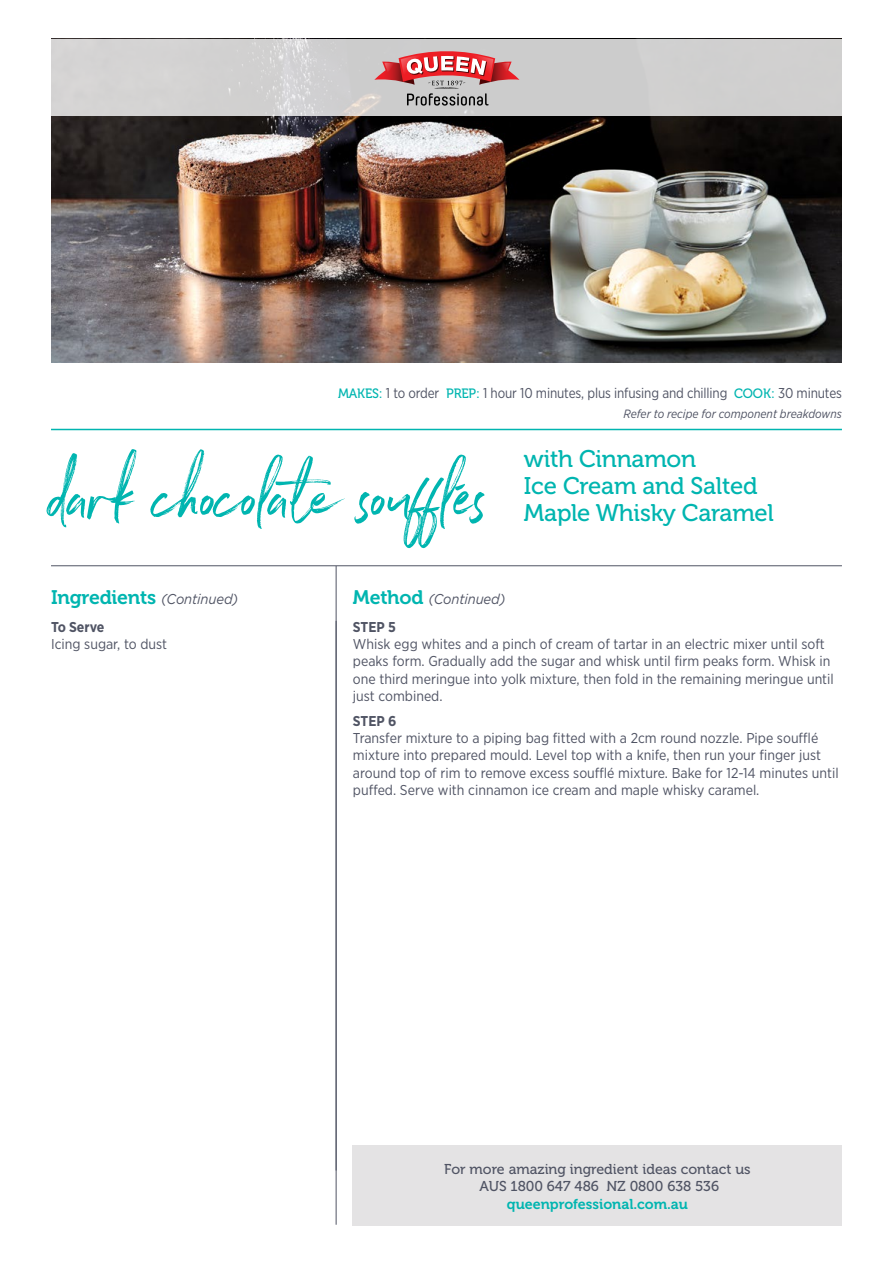
<style>
.page{position:relative;width:893px;height:1263px;background:#fff}
.page>*{position:absolute;margin:0;border:0;box-sizing:border-box;transform-origin:0 0}
.t1{font:93px "Northwell Alt";letter-spacing:-.01em;color:#00b5b0;scale:.92 1}
.t2{font:24px/27px "Museo 500";letter-spacing:-.01em;color:#00b5b0}
.t3{font:19.5px "Museo 700";letter-spacing:-.01em;color:#00b5b0}
.t4{font:14.25px/17.1px "Gotham Narrow";color:#505464}
.t5{font:14.25px "Gotham Narrow";color:#505464;scale:.95 1}
.t6{font:14.25px/17.1px "Museo 500";color:#505464;text-align:center}
.t7{font:14.25px "Museo 700";color:#00b5b0}
.t8{font:700 14.25px "Gotham Narrow";color:#505464}
.t9{font:italic 14.25px "Gotham";letter-spacing:-.01em;color:#505464;scale:.92 1}
.t10{font:italic 12px "Gotham Narrow";color:#505464}
.s1{font-family:"Museo 500";font-size:13.5px;color:#00b5b0}
.s2{font-size:79.05px}
.s3{font-family:"Gotham";font-style:italic;font-size:14.25px;color:#505464}
.s4{font-family:"Museo 700";font-style:normal;font-size:19.5px;color:#00b5b0}
</style>
<div class="page">
<img style="left:51px;top:116px;width:791px;height:246px">
<hr style="left:51px;top:429px;width:791px;height:1px;background:#00b5b0">
<div style="left:51px;top:39px;width:791px;height:77px;background:#d0d0cf"></div>
<svg style="left:374px;top:51px;width:145px;height:55px"></svg>
<hr style="left:51px;top:565px;width:791px;height:1px;background:#505464">
<hr style="left:336px;top:566px;width:1px;height:604px;background:#505464">
<hr style="left:336px;top:621px;width:1px;height:604px;background:#505464">
<div style="left:353px;top:1145px;width:489px;height:80px;background:#e4e3e4"></div>
<p class="t5" style="left:338px;top:384px;width:532px"><span class="s1">MAKES:</span> 1 to order <span class="s1">PREP:</span> 1 hour 10 minutes, plus infusing and chilling <span class="s1">COOK:</span> 30 minutes</p>
<p class="t10" style="left:623px;top:406px;width:220px">Refer to recipe for component breakdowns</p>
<h1 class="t1" style="left:51px;top:428px;width:479px"><span class="s2">d</span>ar<span class="s2">k</span> c<span class="s2">h</span>oco<span class="s2">l</span>a<span class="s2">t</span>e sou<span class="s2">ffl</span>és</h1>
<h2 class="t2" style="left:524px;top:446px;width:252px">with Cinnamon<br>Ice Cream and Salted<br>Maple Whisky Caramel</h2>
<h3 class="t3" style="left:51px;top:586px;width:189px">Ingredients <span class="s3">(Continued)</span></h3>
<p class="t8" style="left:51px;top:618px;width:55px">To Serve</p>
<p class="t4" style="left:51px;top:635px;width:118px">Icing sugar, to dust</p>
<p class="t9" style="left:353px;top:589px;width:167px"><span class="s4">Method</span> (Continued)</p>
<p class="t8" style="left:353px;top:618px;width:44px">STEP 5</p>
<p class="t4" style="left:353px;top:635px;width:482px">Whisk egg whites and a pinch of cream of tartar in an electric mixer until soft peaks form. Gradually add the sugar and whisk until firm peaks form. Whisk in one third meringue into yolk mixture, then fold in the remaining meringue until just combined.</p>
<p class="t8" style="left:353px;top:712px;width:45px">STEP 6</p>
<p class="t4" style="left:353px;top:729px;width:487px">Transfer mixture to a piping bag fitted with a 2cm round nozzle. Pipe soufflé mixture into prepared mould. Level top with a knife, then run your finger just around top of rim to remove excess soufflé mixture. Bake for 12-14 minutes until puffed. Serve with cinnamon ice cream and maple whisky caramel.</p>
<p class="t6" style="left:444px;top:1161px;width:308px">For more amazing ingredient ideas contact us<br>AUS 1800 647 486 NZ 0800 638 536</p>
<p class="t7" style="left:507px;top:1196px;width:183px">queenprofessional.com.au</p>
</div>
